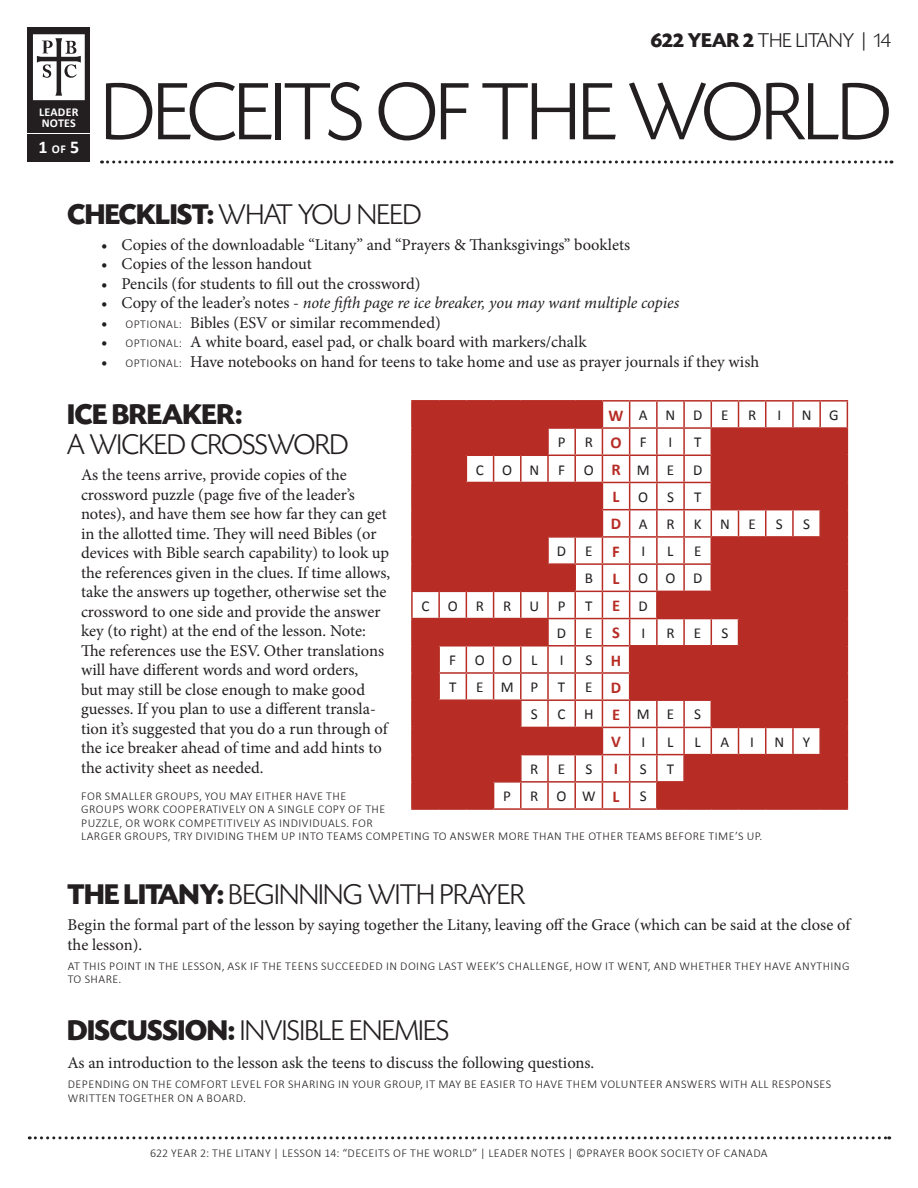
<style>
.page{position:relative;width:918px;height:1188px;background:#fff}
.page>*{position:absolute;margin:0;border:0;box-sizing:border-box;transform-origin:0 0}
.t1{font:300 85.5px "Today SHOP";letter-spacing:-.01em;color:#231f20}
.t2{font:300 30px "Today SHOP";color:#231f20}
.t3{font:700 30px "Today SHOP";color:#231f20}
.t4{font:300 21px "Today SHOP";letter-spacing:.01em;color:#231f20}
.t5{font:700 18px "Calibri";color:#fff}
.t6{font:16.5px/19.5px "Minion Pro";color:#231f20}
.t7{font:italic 16.5px "Minion Pro";letter-spacing:-.01em;color:#231f20}
.t8{font:700 16.5px "Calibri";color:#b72c25}
.t9{font:15.15px/27.2px "Calibri";letter-spacing:1.205em;color:#231f20;text-align:right}
.t10{font:300 12px/13.5px "Calibri";letter-spacing:.04em;color:#231f20}
.t11{font:700 12px/10.5px "Calibri";letter-spacing:.02em;color:#fff}
.s1{font-size:12px}
.s2{font-weight:700}
.s3{font-family:"Calibri"}
.s4{font-style:normal}
.s5{font-family:"Calibri";font-weight:300;font-size:12px}
.s6{font-weight:700;font-size:16.5px;color:#b72c25}
.s7{font-weight:400;font-size:15.15px;color:#231f20}
</style>
<div class="page">
<svg style="left:102px;top:160px;width:790px;height:4px"></svg>
<svg style="left:29px;top:1136px;width:861px;height:3px"></svg>
<div style="left:28px;top:27px;width:62px;height:135px;background:#231f20"></div>
<hr style="left:26px;top:133px;width:64px;height:1px;background:#fff">
<svg style="left:33px;top:34px;width:52px;height:66px;background:#d0cfd0"></svg>
<hr style="left:411px;top:400px;width:28px;height:2px;background:#b72c25">
<hr style="left:439px;top:400px;width:27px;height:2px;background:#b72c25">
<hr style="left:466px;top:400px;width:28px;height:2px;background:#b72c25">
<hr style="left:494px;top:400px;width:27px;height:2px;background:#b72c25">
<hr style="left:521px;top:400px;width:27px;height:2px;background:#b72c25">
<hr style="left:548px;top:400px;width:27px;height:2px;background:#b72c25">
<hr style="left:575px;top:400px;width:27px;height:2px;background:#b72c25">
<hr style="left:602px;top:400px;width:28px;height:2px;background:#b72c25">
<hr style="left:630px;top:400px;width:27px;height:2px;background:#b72c25">
<hr style="left:657px;top:400px;width:27px;height:2px;background:#b72c25">
<hr style="left:684px;top:400px;width:27px;height:2px;background:#b72c25">
<hr style="left:711px;top:400px;width:28px;height:2px;background:#b72c25">
<hr style="left:739px;top:400px;width:27px;height:2px;background:#b72c25">
<hr style="left:766px;top:400px;width:27px;height:2px;background:#b72c25">
<hr style="left:793px;top:400px;width:27px;height:2px;background:#b72c25">
<hr style="left:820px;top:400px;width:28px;height:2px;background:#b72c25">
<svg style="left:411px;top:402px;width:437px;height:406px"></svg>
<hr style="left:411px;top:808px;width:28px;height:2px;background:#b72c25">
<hr style="left:439px;top:808px;width:27px;height:2px;background:#b72c25">
<hr style="left:466px;top:808px;width:28px;height:2px;background:#b72c25">
<hr style="left:494px;top:808px;width:27px;height:2px;background:#b72c25">
<hr style="left:521px;top:808px;width:27px;height:2px;background:#b72c25">
<hr style="left:548px;top:808px;width:27px;height:2px;background:#b72c25">
<hr style="left:575px;top:808px;width:27px;height:2px;background:#b72c25">
<hr style="left:602px;top:808px;width:28px;height:2px;background:#b72c25">
<hr style="left:630px;top:808px;width:27px;height:2px;background:#b72c25">
<hr style="left:657px;top:808px;width:27px;height:2px;background:#b72c25">
<hr style="left:684px;top:808px;width:27px;height:2px;background:#b72c25">
<hr style="left:711px;top:808px;width:28px;height:2px;background:#b72c25">
<hr style="left:739px;top:808px;width:27px;height:2px;background:#b72c25">
<hr style="left:766px;top:808px;width:27px;height:2px;background:#b72c25">
<hr style="left:793px;top:808px;width:27px;height:2px;background:#b72c25">
<hr style="left:820px;top:808px;width:28px;height:2px;background:#b72c25">
<p class="t11" style="left:39px;top:107px;width:41px">LEADER<br>NOTES</p>
<p class="t5" style="left:38px;top:136px;width:42px">1 <span class="s1">OF</span> 5</p>
<p class="t4" style="left:651px;top:30px;width:242px"><span class="s2">622 YEAR 2</span> THE LITANY <span class="s3">|</span> 14</p>
<h1 class="t1" style="left:102px;top:67px;width:791px">DECEITS OF THE WORLD</h1>
<h2 class="t2" style="left:68px;top:198px;width:355px"><span class="s2">CHECKLIST:</span> WHAT YOU NEED</h2>
<p class="t6" style="left:101px;top:235px;width:530px">• Copies of the downloadable “Litany” and “Prayers &amp; Thanksgivings” booklets</p>
<p class="t6" style="left:101px;top:254px;width:212px">• Copies of the lesson handout</p>
<p class="t6" style="left:101px;top:274px;width:321px">• Pencils (for students to fill out the crossword)</p>
<p class="t7" style="left:101px;top:292px;width:580px"><span class="s4">• Copy of the leader’s notes -</span> note fifth page re ice breaker, you may want multiple copies</p>
<p class="t6" style="left:101px;top:313px;width:341px">• <span class="s5">OPTIONAL:</span> Bibles (ESV or similar recommended)</p>
<p class="t6" style="left:101px;top:332px;width:487px">• <span class="s5">OPTIONAL:</span> A white board, easel pad, or chalk board with markers/chalk</p>
<p class="t6" style="left:101px;top:352px;width:659px">• <span class="s5">OPTIONAL:</span> Have notebooks on hand for teens to take home and use as prayer journals if they wish</p>
<h2 class="t3" style="left:68px;top:399px;width:176px">ICE BREAKER:</h2>
<h2 class="t2" style="left:68px;top:429px;width:283px">A WICKED CROSSWORD</h2>
<p class="t6" style="left:81px;top:465px;width:311px">As the teens arrive, provide copies of the crossword puzzle (page five of the leader’s notes), and have them see how far they can get in the allotted time. They will need Bibles (or devices with Bible search capability) to look up the references given in the clues. If time allows, take the answers up together, otherwise set the crossword to one side and provide the answer key (to right) at the end of the lesson. Note:<br>The references use the ESV. Other translations will have different words and word orders,<br>but may still be close enough to make good guesses. If you plan to use a different transla&shy;tion it’s suggested that you do a run through of the ice breaker ahead of time and add hints to the activity sheet as needed.</p>
<p class="t10" style="left:81px;top:788px;width:683px">FOR SMALLER GROUPS, YOU MAY EITHER HAVE THE<br>GROUPS WORK COOPERATIVELY ON A SINGLE COPY OF THE<br>PUZZLE, OR WORK COMPETITIVELY AS INDIVIDUALS. FOR<br>LARGER GROUPS, TRY DIVIDING THEM UP INTO TEAMS COMPETING TO ANSWER MORE THAN THE OTHER TEAMS BEFORE TIME’S UP.</p>
<p class="t9" style="left:609px;top:402px;width:122px"><span class="s6">W</span>ANDE</p>
<p class="t9" style="left:748px;top:402px;width:10px">R</p>
<p class="t9" style="left:777px;top:402px;width:5px">I</p>
<p class="t9" style="left:802px;top:402px;width:38px">N G</p>
<p class="t9" style="left:558px;top:429px;width:9px">P</p>
<p class="t9" style="left:585px;top:429px;width:64px">R<span class="s6">O</span>F</p>
<p class="t9" style="left:669px;top:429px;width:5px">I</p>
<p class="t9" style="left:694px;top:429px;width:9px">T</p>
<p class="t9" style="left:476px;top:456px;width:228px">CONFO<span class="s6">R</span>MED</p>
<p class="t9" style="left:613px;top:483px;width:63px"><span class="s6">L</span>OS</p>
<p class="t9" style="left:694px;top:483px;width:9px">T</p>
<p class="t9" style="left:611px;top:510px;width:65px"><span class="s6">D</span>AR</p>
<p class="t9" style="left:694px;top:510px;width:64px">KNE</p>
<p class="t9" style="left:776px;top:510px;width:8px">S</p>
<p class="t9" style="left:803px;top:510px;width:8px">S</p>
<p class="t9" style="left:557px;top:538px;width:63px">DE<span class="s6">F</span></p>
<p class="t9" style="left:641px;top:538px;width:5px">I</p>
<p class="t9" style="left:667px;top:538px;width:8px">L</p>
<p class="t9" style="left:585px;top:538px;width:119px">E<br>B<span class="s6">L</span>OOD</p>
<p class="t9" style="left:557px;top:592px;width:92px;text-align:left;text-indent:28px">T<span class="s6">E</span>D<br>DE<span class="s6">S</span></p>
<p class="t9" style="left:422px;top:592px;width:64px">COR</p>
<p class="t9" style="left:503px;top:592px;width:64px">RUP</p>
<p class="t9" style="left:641px;top:619px;width:5px">I</p>
<p class="t9" style="left:666px;top:619px;width:10px">R</p>
<p class="t9" style="left:694px;top:619px;width:9px">E</p>
<p class="t9" style="left:721px;top:619px;width:8px">S</p>
<p class="t9" style="left:449px;top:647px;width:64px">FOO</p>
<p class="t9" style="left:531px;top:647px;width:8px">L</p>
<p class="t9" style="left:560px;top:647px;width:5px">I</p>
<p class="t9" style="left:585px;top:647px;width:37px">S <span class="s6">H</span></p>
<p class="t9" style="left:449px;top:674px;width:9px">T</p>
<p class="t9" style="left:476px;top:674px;width:64px">EMP</p>
<p class="t9" style="left:558px;top:674px;width:9px">T</p>
<p class="t9" style="left:585px;top:674px;width:36px">E <span class="s6">D</span></p>
<p class="t9" style="left:531px;top:701px;width:8px">S</p>
<p class="t9" style="left:558px;top:701px;width:118px">CH<span class="s6">E</span>ME</p>
<p class="t9" style="left:694px;top:701px;width:8px">S</p>
<p class="t8" style="left:611px;top:731px;width:35px">V <span class="s7">I</span></p>
<p class="t9" style="left:667px;top:728px;width:8px">L</p>
<p class="t9" style="left:695px;top:728px;width:8px">L</p>
<p class="t9" style="left:721px;top:728px;width:10px">A</p>
<p class="t9" style="left:750px;top:728px;width:5px">I</p>
<p class="t9" style="left:774px;top:728px;width:37px">N Y</p>
<p class="t9" style="left:530px;top:755px;width:10px">R</p>
<p class="t9" style="left:558px;top:755px;width:9px">E</p>
<p class="t9" style="left:585px;top:755px;width:8px">S</p>
<p class="t8" style="left:614px;top:758px;width:6px">I</p>
<p class="t9" style="left:640px;top:755px;width:8px">S</p>
<p class="t9" style="left:667px;top:755px;width:9px">T</p>
<p class="t9" style="left:503px;top:783px;width:9px">P</p>
<p class="t9" style="left:530px;top:783px;width:118px">ROW<span class="s6">L</span> S</p>
<h2 class="t2" style="left:68px;top:879px;width:459px"><span class="s2">THE LITANY:</span> BEGINNING WITH PRAYER</h2>
<p class="t6" style="left:68px;top:915px;width:784px">Begin the formal part of the lesson by saying together the Litany, leaving off the Grace (which can be said at the close of the lesson).</p>
<p class="t10" style="left:68px;top:959px;width:783px">AT THIS POINT IN THE LESSON, ASK IF THE TEENS SUCCEEDED IN DOING LAST WEEK’S CHALLENGE, HOW IT WENT, AND WHETHER THEY HAVE ANYTHING<br>TO SHARE.</p>
<h2 class="t2" style="left:68px;top:1015px;width:383px"><span class="s2">DISCUSSION:</span> INVISIBLE ENEMIES</h2>
<p class="t6" style="left:68px;top:1053px;width:528px">As an introduction to the lesson ask the teens to discuss the following questions.</p>
<p class="t10" style="left:68px;top:1077px;width:765px">DEPENDING ON THE COMFORT LEVEL FOR SHARING IN YOUR GROUP, IT MAY BE EASIER TO HAVE THEM VOLUNTEER ANSWERS WITH ALL RESPONSES<br>WRITTEN TOGETHER ON A BOARD.</p>
<p class="t10" style="left:150px;top:1146px;width:487px">622 YEAR 2: THE LITANY | LESSON 14: “DECEITS OF THE WORLD” | LEADER NOTES | ©PRAYER BOO</p>
<p class="t10" style="left:652px;top:1146px;width:118px">K SOCIETY OF CANADA</p>
</div>
